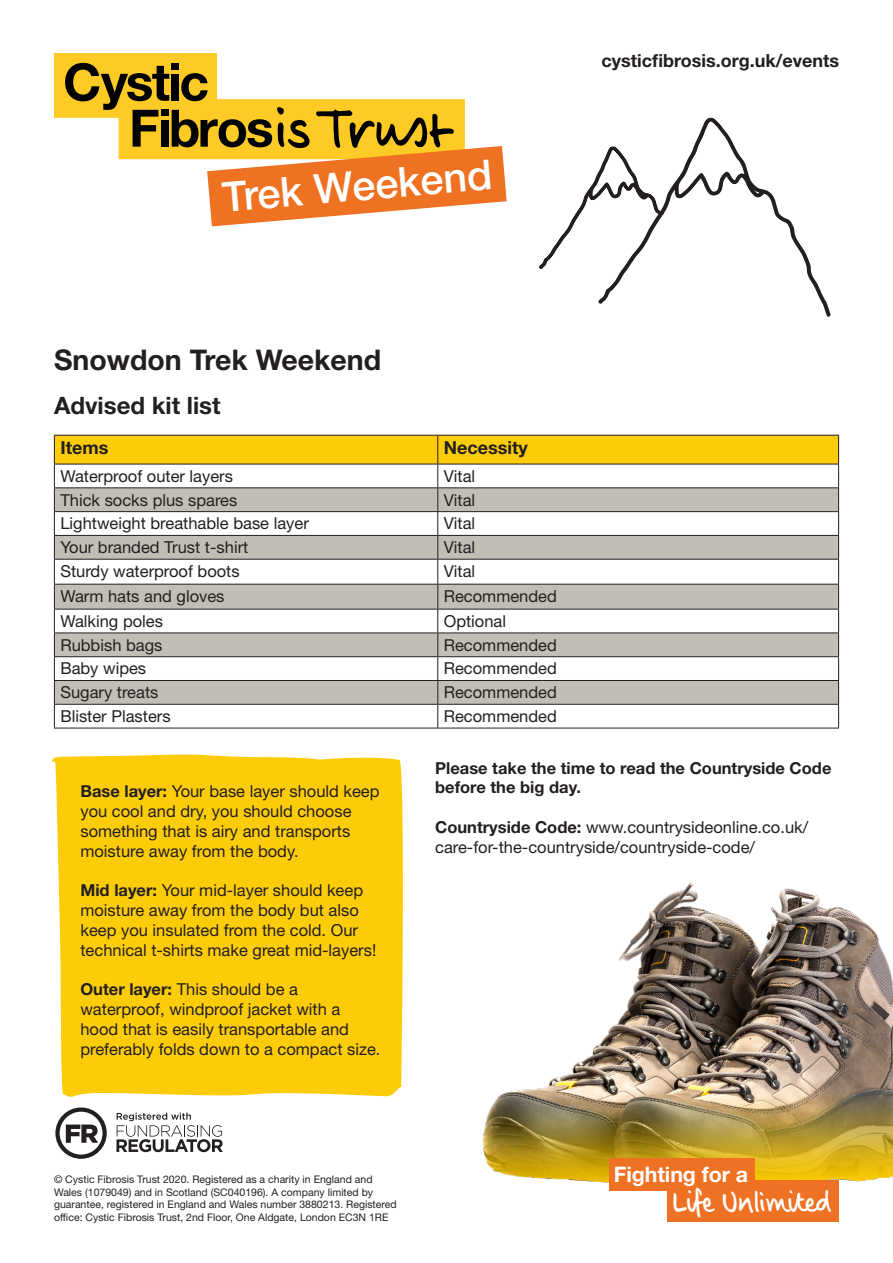
<style>
.page{position:relative;width:893px;height:1263px;background:#fff}
.page>*{position:absolute;margin:0;border:0;box-sizing:border-box;transform-origin:0 0}
.t1{font:500 41.4px "Helvetica Neue LT Std";color:#fff}
.t2{font:700 28.5px "Helvetica Neue LT Std";color:#231f20}
.t3{font:25.2px "CF Script";letter-spacing:-.025em;color:#fff}
.t4{font:700 24px "Helvetica Neue LT Std";color:#231f20}
.t5{font:700 21.45px "Helvetica Neue LT";letter-spacing:-.005em;color:#fff}
.t6{font:700 18px "Helvetica Neue LT Std";color:#231f20}
.t7{font:16.5px/19.8px "Helvetica Neue LT Std";color:#231f20}
.t8{font:700 16.5px/19.8px "Helvetica Neue LT Std";color:#231f20}
.t9{font:10.5px/12.6px "Helvetica Neue LT Std";color:#231f20}
.s1{font-weight:700}
</style>
<div class="page">
<img style="left:482px;top:882px;width:411px;height:326px">
<svg style="left:55px;top:1107px;width:52px;height:52px"></svg>
<svg style="left:116px;top:1113px;width:107px;height:39px"></svg>
<div style="left:608px;top:1158px;width:146px;height:32px;background:#ef7123"></div>
<div style="left:668px;top:1180px;width:171px;height:41px;background:#ef7123"></div>
<svg style="left:539px;top:119px;width:290px;height:196px"></svg>
<svg style="left:54px;top:435px;width:785px;height:293px"></svg>
<hr style="left:54px;top:728px;width:384px;height:1px;background:#231f20">
<hr style="left:438px;top:728px;width:401px;height:1px;background:#231f20">
<div style="left:51px;top:754px;width:352px;height:343px;background:#fdcc09"></div>
<svg style="left:54px;top:53px;width:453px;height:173px"></svg>
<p class="t1" style="left:221px;top:173px;width:272px;rotate:-5deg">Trek Weekend</p>
<p class="t6" style="left:601px;top:49px;width:239px">cysticfibrosis.org.uk/events</p>
<p class="t2" style="left:54px;top:342px;width:329px">Snowdon Trek Weekend</p>
<p class="t4" style="left:54px;top:390px;width:168px">Advised kit list</p>
<p class="t6" style="left:60px;top:436px;width:49px">Items</p>
<p class="t6" style="left:444px;top:436px;width:85px">Necessity</p>
<p class="t7" style="left:60px;top:466px;width:174px">Waterproof outer layers</p>
<p class="t7" style="left:444px;top:466px;width:33px">Vital</p>
<p class="t7" style="left:60px;top:490px;width:178px">Thick socks plus spares</p>
<p class="t7" style="left:444px;top:490px;width:33px">Vital</p>
<p class="t7" style="left:60px;top:513px;width:250px">Lightweight breathable base layer</p>
<p class="t7" style="left:444px;top:513px;width:33px">Vital</p>
<p class="t7" style="left:60px;top:537px;width:189px">Your branded Trust t-shirt</p>
<p class="t7" style="left:444px;top:537px;width:33px">Vital</p>
<p class="t7" style="left:60px;top:561px;width:181px">Sturdy waterproof boots</p>
<p class="t7" style="left:444px;top:561px;width:33px">Vital</p>
<p class="t7" style="left:60px;top:586px;width:166px">Warm hats and gloves</p>
<p class="t7" style="left:444px;top:586px;width:115px">Recommended</p>
<p class="t7" style="left:60px;top:611px;width:104px">Walking poles</p>
<p class="t7" style="left:444px;top:611px;width:64px">Optional</p>
<p class="t7" style="left:60px;top:635px;width:104px">Rubbish bags</p>
<p class="t7" style="left:444px;top:635px;width:115px">Recommended</p>
<p class="t7" style="left:60px;top:658px;width:87px">Baby wipes</p>
<p class="t7" style="left:444px;top:658px;width:115px">Recommended</p>
<p class="t7" style="left:60px;top:682px;width:100px">Sugary treats</p>
<p class="t7" style="left:444px;top:682px;width:115px">Recommended</p>
<p class="t7" style="left:60px;top:706px;width:112px">Blister Plasters</p>
<p class="t7" style="left:444px;top:706px;width:115px">Recommended</p>
<p class="t7" style="left:80px;top:781px;width:301px"><span class="s1">Base layer:</span> Your base layer should keep you cool and dry, you should choose something that is airy and transports moisture away from the body.</p>
<p class="t7" style="left:80px;top:880px;width:297px"><span class="s1">Mid layer:</span> Your mid-layer should keep moisture away from the body but also keep you insulated from the cold. Our technical t-shirts make great mid-layers!</p>
<p class="t7" style="left:80px;top:979px;width:302px"><span class="s1">Outer layer:</span> This should be a waterproof, windproof jacket with a hood that is easily transportable and preferably folds down to a compact size.</p>
<p class="t8" style="left:435px;top:757px;width:398px">Please take the time to read the Countryside Code before the big day.</p>
<p class="t7" style="left:435px;top:817px;width:375px"><span class="s1">Countryside Code:</span> www.countrysideonline.co.uk/ care-for-the-countryside/countryside-code/</p>
<p class="t9" style="left:54px;top:1173px;width:344px">© Cystic Fibrosis Trust 2020. Registered as a charity in England and Wales (1079049) and in Scotland (SC040196). A company limited by guarantee, registered in England and Wales number 3880213. Registered office: Cystic Fibrosis Trust, 2nd Floor, One Aldgate, London EC3N 1RE</p>
<p class="t5" style="left:614px;top:1161px;width:136px">Fighting for a</p>
<p class="t3" style="left:672px;top:1182px;width:160px">Life Unlimited</p>
</div>
